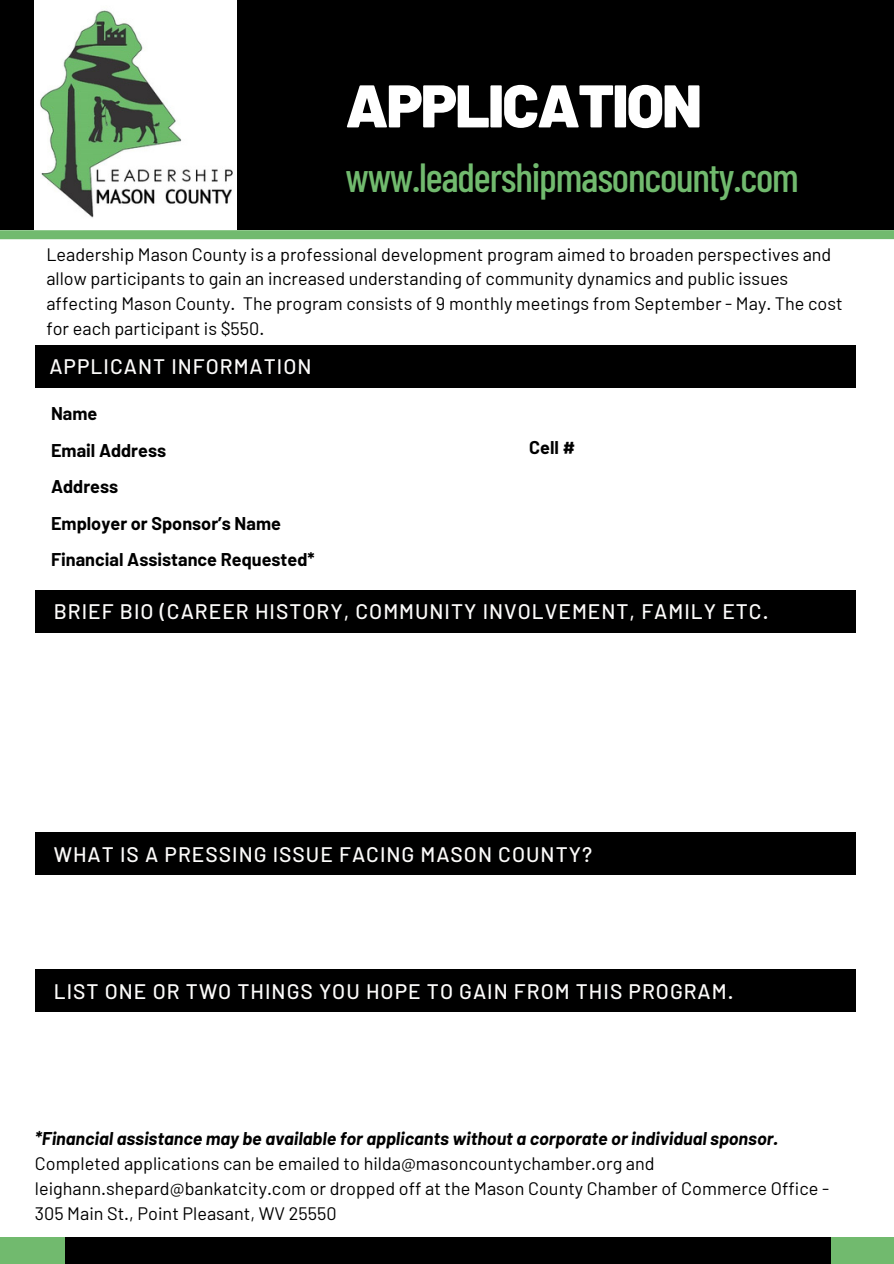
<style>
.page{position:relative;width:894px;height:1264px;background:#fff}
.page>*{position:absolute;margin:0;border:0;box-sizing:border-box;transform-origin:0 0}
.t1{font:900 60px "Barlow";letter-spacing:-.03em;color:#fff}
.t2{font:500 40.65px "Barlow Condensed";letter-spacing:-.03em;color:#71ba6e}
.t3{font:500 21px "Barlow";letter-spacing:.05em;color:#fcfbfa}
.t4{font:18px/24.8px "Barlow";color:#000}
.t5{font:italic 700 18px "Barlow";color:#000}
.t6{font:700 18px/36.5px "Barlow";color:#000}
</style>
<div class="page">
<div style="left:0;top:0;width:893px;height:230px;background:#000"></div>
<div style="left:64px;top:1237px;width:766px;height:26px;background:#000"></div>
<div style="left:0;top:1237px;width:64px;height:26px;background:#71ba6e"></div>
<div style="left:830px;top:1237px;width:63px;height:26px;background:#71ba6e"></div>
<img style="left:35px;top:0;width:202px;height:230px">
<div style="left:0;top:230px;width:893px;height:9px;background:#71ba6e"></div>
<div style="left:35px;top:590px;width:820px;height:42px;background:#000"></div>
<div style="left:35px;top:832px;width:820px;height:43px;background:#000"></div>
<div style="left:35px;top:345px;width:820px;height:43px;background:#000"></div>
<div style="left:35px;top:969px;width:820px;height:43px;background:#000"></div>
<h1 class="t1" style="left:345px;top:67px;width:358px">APPLICATION</h1>
<h2 class="t2" style="left:345px;top:151px;width:454px">www.leadershipmasoncounty.com</h2>
<h4 class="t4" style="left:46px;top:241px;width:797px">Leadership Mason County is a professional development program aimed to broaden perspectives and allow participants to gain an increased understanding of community dynamics and public issues affecting Mason County. The program consists of 9 monthly meetings from September - May. The cost for each participant is $550.</h4>
<h4 class="t3" style="left:49px;top:353px;width:263px">APPLICANT INFORMATION</h4>
<h3 class="t6" style="left:51px;top:395px;width:265px">Name<br>Email Address<br>Address<br>Employer or Sponsor’s Name<br>Financial Assistance Requested*</h3>
<p class="t6" style="left:529px;top:429px;width:47px">Cell #</p>
<p class="t3" style="left:54px;top:598px;width:716px">BRIEF BIO (CAREER HISTORY, COMMUNITY INVOLVEMENT, FAMILY ETC.</p>
<h3 class="t3" style="left:54px;top:840px;width:539px">WHAT IS A PRESSING ISSUE FACING MASON COUNTY?</h3>
<h3 class="t3" style="left:54px;top:978px;width:681px">LIST ONE OR TWO THINGS YOU HOPE TO GAIN FROM THIS PROGRAM.</h3>
<h3 class="t5" style="left:35px;top:1126px;width:744px">*Financial assistance may be available for applicants without a corporate or individual sponsor.</h3>
<h4 class="t4" style="left:35px;top:1150px;width:795px">Completed applications can be emailed to hilda@masoncountychamber.org and leighann.shepard@bankatcity.com or dropped off at the Mason County Chamber of Commerce Office -<br>305 Main St., Point Pleasant, WV 25550</h4>
</div>
